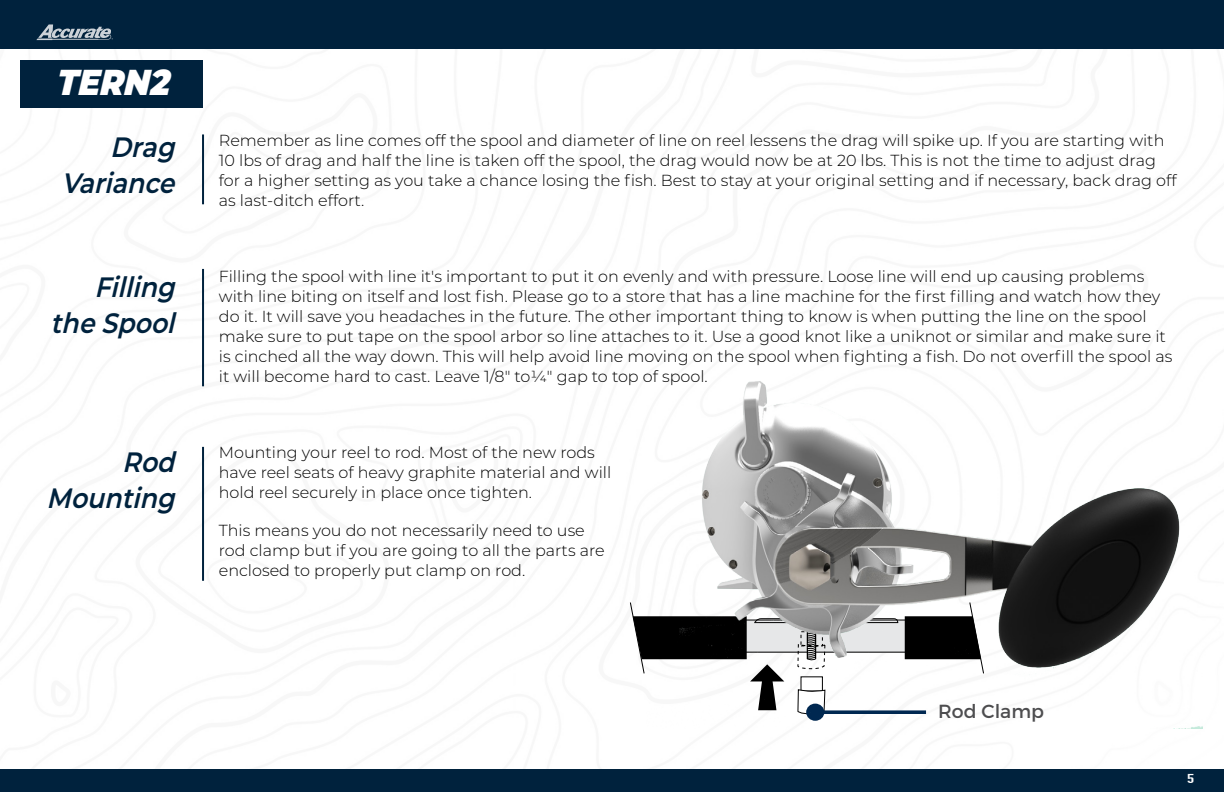
<style>
.page{position:relative;width:1224px;height:792px;background:#fff}
.page>*{position:absolute;margin:0;border:0;box-sizing:border-box;transform-origin:0 0}
.Main_Text{font:italic 900 36px "Montserrat";color:#fff;scale:.9 1}
.Main_Text-2{font:italic 600 28px/36px "Montserrat";color:#00223d;text-align:right;scale:.9 1}
.t1{font:19px "Montserrat";color:#4d4d4f}
.t2{font:300 16px/20px "Montserrat";color:#000}
.t3{font:12.6px "AJ Din";color:#fff;scale:1.5 1}
</style>
<div class="page">
<div style="left:0;top:0;width:1224px;height:48px;background:#00223d"></div>
<div style="left:0;top:769px;width:1224px;height:23px;background:#00223d"></div>
<svg style="left:36px;top:24px;width:77px;height:16px"></svg>
<div style="left:20px;top:60px;width:183px;height:47px;background:#00223d"></div>
<hr style="left:202px;top:134px;width:2px;height:70px;background:#00223d">
<svg style="left:630px;top:602px;width:17px;height:72px"></svg>
<img style="left:647px;top:381px;width:556px;height:347px">
<hr style="left:202px;top:269px;width:2px;height:117px;background:#00223d">
<hr style="left:202px;top:447px;width:2px;height:134px;background:#00223d">
<p class="Main_Text" style="left:55px;top:55px;width:140px">TERN2</p>
<p class="Main_Text-2" style="left:61px;top:128px;width:136px">Drag<br>Variance</p>
<p class="t2" style="left:219px;top:130px;width:959px">Remember as line comes off the spool and diameter of line on reel lessens the drag will spike up. If you are starting with 10 lbs of drag and half the line is taken off the spool, the drag would now be at 20 lbs. This is not the time to adjust drag for a higher setting as you take a chance losing the fish. Best to stay at your original setting and if necessary, back drag off as last-ditch effort.</p>
<p class="Main_Text-2" style="left:51px;top:268px;width:148px">Filling theSpool</p>
<p class="t2" style="left:219px;top:266px;width:955px">Filling the spool with line it's important to put it on evenly and with pressure. Loose line will end up causing problems with line biting on itself and lost fish. Please go to a store that has a line machine for the first filling and watch how they do it. It will save you headaches in the future. The other important thing to know is when putting the line on the spool make sure to put tape on the spool arbor so line attaches to it. Use a good knot like a uniknot or similar and make sure it is cinched all the way down. This will help avoid line moving on the spool when fighting a fish. Do not overfill the spool as it will become hard to cast. Leave 1/8" to¼" gap to top of spool.</p>
<p class="Main_Text-2" style="left:47px;top:443px;width:153px">Rod<br>Mounting</p>
<p class="t2" style="left:219px;top:442px;width:394px">Mounting your reel to rod. Most of the new rods have reel seats of heavy graphite material and will hold reel securely in place once tighten.</p>
<p class="t2" style="left:219px;top:520px;width:387px">This means you do not necessarily need to use rod clamp but if you are going to all the parts are enclosed to properly put clamp on rod.</p>
<p class="t1" style="left:938px;top:700px;width:107px">Rod Clamp</p>
<p class="t3" style="left:1187px;top:771px;width:6px">5</p>
</div>
